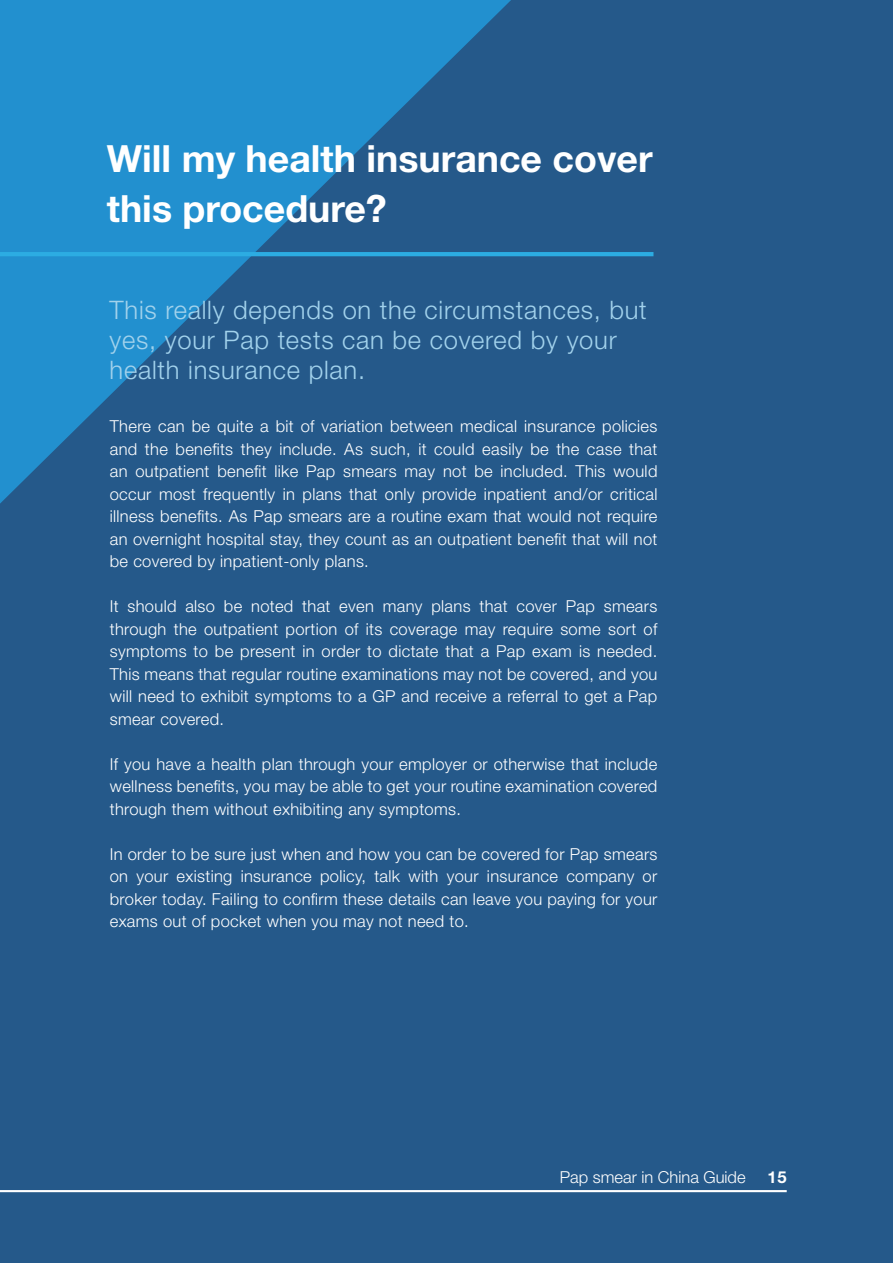
<style>
.page{position:relative;width:893px;height:1263px;background:#25598a}
.page>*{position:absolute;margin:0;border:0;box-sizing:border-box;transform-origin:0 0}
.t1{font:700 37.5px/49.5px "Helvetica Neue LT Std";color:#fff}
.t2{font:300 25.5px/30px "Helvetica Neue LT Std";letter-spacing:.03em;color:#a2d2ec}
.t3{font:300 16.5px/22.5px "Helvetica Neue LT Std";letter-spacing:.02em;color:#fff;text-align:justify}
.t4{font:300 16.5px "Helvetica Neue LT Std";color:#fff}
.t5{font:700 16.5px "Helvetica Neue LT Std";color:#fff}
</style>
<div class="page">
<svg style="left:0;top:0;width:511px;height:504px;fill:#2290cf"></svg>
<hr style="left:0;top:252px;width:653px;height:4px;background:#2cace2">
<hr style="left:0;top:1190px;width:787px;height:2px;background:#fff">
<h1 class="t1" style="left:107px;top:133px;width:547px">Will my health insurance cover this procedure?</h1>
<h2 class="t2" style="left:110px;top:294px;width:539px">This really depends on the circumstances, but yes, your Pap tests can be covered by your health insurance plan.</h2>
<p class="t3" style="left:110px;top:415px;width:549px">There can be quite a bit of variation between medical insurance policies and the benefits they include. As such, it could easily be the case that an outpatient benefit like Pap smears may not be included. This would occur most frequently in plans that only provide inpatient and/or critical illness benefits. As Pap smears are a routine exam that would not require an overnight hospital stay, they count as an outpatient benefit that will not be covered by inpatient-only plans.</p>
<p class="t3" style="left:110px;top:595px;width:549px">It should also be noted that even many plans that cover Pap smears through the outpatient portion of its coverage may require some sort of symptoms to be present in order to dictate that a Pap exam is needed.<br>This means that regular routine examinations may not be covered, and you will need to exhibit symptoms to a GP and receive a referral to get a Pap smear covered.</p>
<p class="t3" style="left:110px;top:752px;width:549px">If you have a health plan through your employer or otherwise that include wellness benefits, you may be able to get your routine examination covered through them without exhibiting any symptoms.</p>
<p class="t3" style="left:110px;top:842px;width:549px">In order to be sure just when and how you can be covered for Pap smears on your existing insurance policy, talk with your insurance company or broker today. Failing to confirm these details can leave you paying for your exams out of pocket when you may not need to.</p>
<p class="t4" style="left:560px;top:1167px;width:187px">Pap smear in China Guide</p>
<p class="t5" style="left:767px;top:1167px;width:21px">15</p>
</div>
